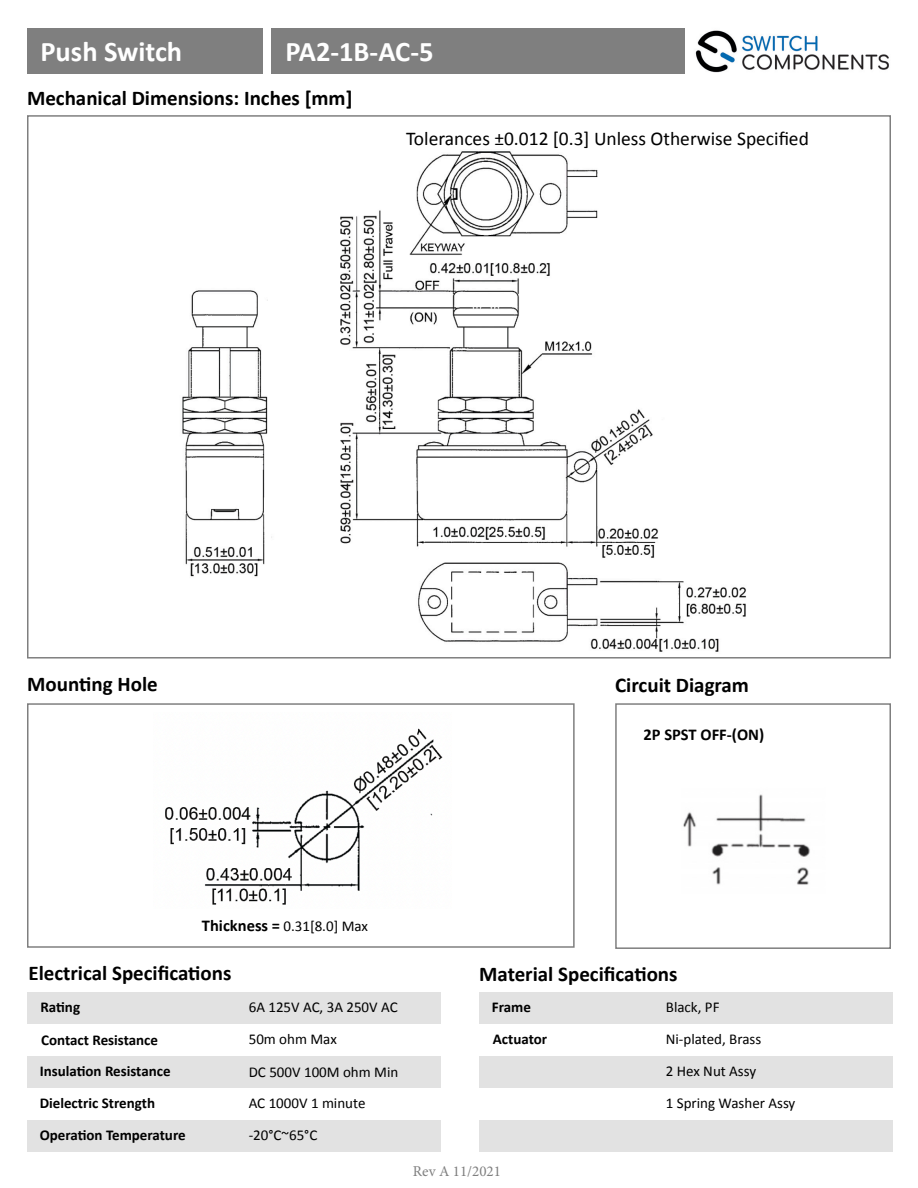
<style>
.page{position:relative;width:918px;height:1188px;background:#fff}
.page>*{position:absolute;margin:0;border:0;box-sizing:border-box;transform-origin:0 0}
.t1{font:700 28.5px "Calibri";color:#fff}
.t2{font:700 21px "Calibri";color:#000}
.t3{font:19.5px "Calibri";color:#000}
.t4{font:700 16.5px "Calibri";color:#000}
.t5{font:15px "Calibri";color:#000}
.t6{font:700 15px "Calibri";color:#000}
.t7{font:15px "Minion Pro";color:#7f7f7f}
.s1{font-weight:700;font-size:16.5px}
</style>
<div class="page">
<img style="left:695px;top:30px;width:194px;height:43px">
<div style="left:27px;top:29px;width:236px;height:45px;background:#7f7f7f"></div>
<img style="left:165px;top:728px;width:278px;height:177px">
<div style="left:27px;top:703px;width:548px;height:245px;border:2px solid #7f7f7f"></div>
<img style="left:182px;top:151px;width:564px;height:501px">
<img style="left:683px;top:794px;width:127px;height:91px">
<div style="left:615px;top:703px;width:276px;height:246px;border:2px solid #7f7f7f"></div>
<div style="left:27px;top:992px;width:414px;height:31px;background:#e2e2e2"></div>
<div style="left:479px;top:992px;width:414px;height:31px;background:#e2e2e2"></div>
<div style="left:27px;top:1056px;width:414px;height:32px;background:#e2e2e2"></div>
<div style="left:27px;top:1120px;width:414px;height:32px;background:#e2e2e2"></div>
<div style="left:479px;top:1056px;width:414px;height:32px;background:#e2e2e2"></div>
<div style="left:479px;top:1120px;width:414px;height:32px;background:#e2e2e2"></div>
<div style="left:271px;top:28px;width:414px;height:46px;background:#7f7f7f"></div>
<p class="t1" style="left:40px;top:31px;width:143px">Push Switch</p>
<p class="t1" style="left:286px;top:31px;width:150px">PA2-1B-AC-5</p>
<p class="t2" style="left:27px;top:83px;width:327px">Mechanical Dimensions: Inches [mm]</p>
<p class="t3" style="left:406px;top:126px;width:404px">Tolerances ±0.012 [0.3] Unless Otherwise Specified</p>
<p class="t2" style="left:27px;top:669px;width:132px">Mounting Hole</p>
<p class="t2" style="left:615px;top:671px;width:135px">Circuit Diagram</p>
<p class="t5" style="left:202px;top:916px;width:168px"><span class="s1">Thickness =</span> 0.31[8.0] Max</p>
<p class="t4" style="left:644px;top:722px;width:122px">2P SPST OFF-(ON)</p>
<p class="t2" style="left:28px;top:958px;width:205px">Electrical Specifications</p>
<p class="t2" style="left:479px;top:959px;width:200px">Material Specifications</p>
<p class="t6" style="left:40px;top:996px;width:41px">Rating</p>
<p class="t6" style="left:492px;top:996px;width:41px">Frame</p>
<p class="t6" style="left:41px;top:1029px;width:118px">Contact Resistance</p>
<p class="t5" style="left:249px;top:998px;width:150px">6A 125V AC, 3A 250V AC</p>
<p class="t5" style="left:249px;top:1030px;width:90px">50m ohm Max</p>
<p class="t6" style="left:493px;top:1028px;width:56px">Actuator</p>
<p class="t5" style="left:666px;top:998px;width:55px">Black, PF</p>
<p class="t5" style="left:666px;top:1030px;width:97px">Ni-plated, Brass</p>
<p class="t6" style="left:40px;top:1061px;width:132px">Insulation Resistance</p>
<p class="t6" style="left:40px;top:1093px;width:117px">Dielectric Strength</p>
<p class="t6" style="left:40px;top:1125px;width:148px">Operation Temperature</p>
<p class="t5" style="left:249px;top:1062px;width:151px">DC 500V 100M ohm Min</p>
<p class="t5" style="left:666px;top:1062px;width:92px">2 Hex Nut Assy</p>
<p class="t5" style="left:249px;top:1094px;width:118px">AC 1000V 1 minute</p>
<p class="t5" style="left:666px;top:1094px;width:131px">1 Spring Washer Assy</p>
<p class="t5" style="left:249px;top:1126px;width:70px">-20°C~65°C</p>
<p class="t7" style="left:413px;top:1162px;width:90px">Rev A 11/2021</p>
</div>
